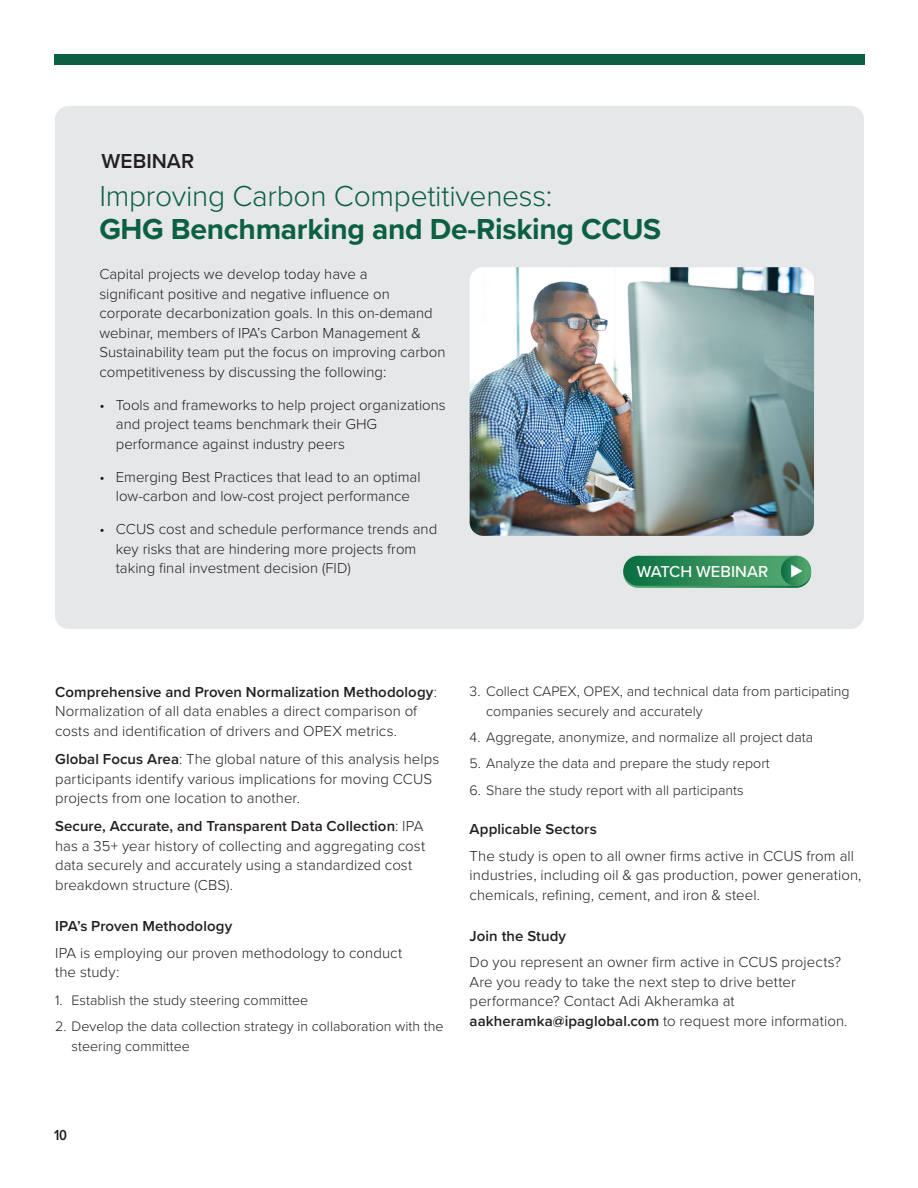
<style>
.page{position:relative;width:918px;height:1188px;background:#fff}
.page>*{position:absolute;margin:0;border:0;box-sizing:border-box;transform-origin:0 0}
.indented_body{font:700 30px/33px "Proxima Nova";letter-spacing:-.01em;color:#0b6044}
.Main_Sub{font:600 21px "Proxima Nova";color:#231f20}
._2-Sub{font:600 21px "Proxima Nova";color:#fff}
._2-Sub-2{font:500 16.5px "Proxima Nova";color:#fff}
._3-body{font:300 15px/19.5px "Proxima Nova";letter-spacing:.005em;color:#231f20}
.indented_body-2{font:300 15px/19.5px "Proxima Nova";color:#231f20}
._2-Sub-3{font:600 15px "Proxima Nova";letter-spacing:.005em;color:#231f20}
.t1{font:600 15px "Proxima Nova Cond";color:#231f20}
.indented_body-3{font:300 14.25px/19.5px "Proxima Nova";color:#231f20}
.s1{font-weight:300}
.s2{font-weight:600}
</style>
<div class="page">
<div style="left:55px;top:106px;width:809px;height:523px;background:#e6e7e9;border-radius:14px"></div>
<div style="left:54px;top:54px;width:810px;height:11px;background:#0b6044"></div>
<img style="left:470px;top:267px;width:344px;height:269px">
<svg style="left:623px;top:558px;width:188px;height:30px"></svg>
<svg style="left:623px;top:556px;width:188px;height:30px;background:#308c58"></svg>
<div style="left:781px;top:556px;width:30px;height:30px;background:linear-gradient(to right,#0d7142,#58ab72);border-radius:15px"></div>
<p class="Main_Sub" style="left:102px;top:146px;width:94px">WEBINAR</p>
<p class="indented_body" style="left:99px;top:178px;width:563px"><span class="s1">Improving Carbon Competitiveness:<br></span>GHG Benchmarking and De-Risking CCUS</p>
<p class="indented_body-2" style="left:99px;top:264px;width:348px">Capital projects we develop today have a<br>significant positive and negative influence on corporate decarbonization goals. In this on-demand webinar, members of IPA’s Carbon Management &amp; Sustainability team put the focus on improving carbon competitiveness by discussing the following:</p>
<p class="indented_body-2" style="left:116px;top:394px;width:331px;text-indent:-16px">• Tools and frameworks to help project organizations and project teams benchmark their GHG performance against industry peers</p>
<p class="indented_body-2" style="left:99px;top:466px;width:323px;text-align:center">• Emerging Best Practices that lead to an optimal low-carbon and low-cost project performance</p>
<p class="indented_body-2" style="left:116px;top:519px;width:323px;text-indent:-16px">• CCUS cost and schedule performance trends and key risks that are hindering more projects from taking final investment decision (FID)</p>
<p class="_2-Sub-2" style="left:637px;top:559px;width:133px">WATCH WEBINAR</p>
<p class="_2-Sub" style="left:790px;top:554px;width:14px">⊲</p>
<p class="_3-body" style="left:55px;top:681px;width:384px"><span class="s2">Comprehensive and Proven Normalization Methodology</span>:<br>Normalization of all data enables a direct comparison of costs and identification of drivers and OPEX metrics.</p>
<p class="_3-body" style="left:55px;top:749px;width:386px"><span class="s2">Global Focus Area</span>: The global nature of this analysis helps participants identify various implications for moving CCUS projects from one location to another.</p>
<p class="_3-body" style="left:55px;top:816px;width:372px"><span class="s2">Secure, Accurate, and Transparent Data Collection</span>: IPA has a 35+ year history of collecting and aggregating cost data securely and accurately using a standardized cost breakdown structure (CBS).</p>
<p class="_2-Sub-3" style="left:55px;top:915px;width:179px">IPA’s Proven Methodology</p>
<p class="_3-body" style="left:55px;top:942px;width:349px">IPA is employing our proven methodology to conduct the study:</p>
<p class="indented_body-3" style="left:55px;top:990px;width:255px">1. Establish the study steering committee</p>
<p class="indented_body-3" style="left:72px;top:1016px;width:373px;text-indent:-16px">2. Develop the data collection strategy in collaboration with the steering committee</p>
<p class="indented_body-3" style="left:486px;top:681px;width:365px;text-indent:-16px">3. Collect CAPEX, OPEX, and technical data from participating companies securely and accurately</p>
<p class="indented_body-3" style="left:470px;top:727px;width:345px">4. Aggregate, anonymize, and normalize all project data</p>
<p class="indented_body-3" style="left:470px;top:753px;width:302px">5. Analyze the data and prepare the study report</p>
<p class="indented_body-3" style="left:470px;top:779px;width:276px">6. Share the study report with all participants</p>
<p class="_2-Sub-3" style="left:470px;top:818px;width:129px">Applicable Sectors</p>
<p class="_3-body" style="left:470px;top:845px;width:393px">The study is open to all owner firms active in CCUS from all industries, including oil &amp; gas production, power generation, chemicals, refining, cement, and iron &amp; steel.</p>
<p class="_2-Sub-3" style="left:470px;top:925px;width:98px">Join the Study</p>
<p class="_3-body" style="left:470px;top:952px;width:379px">Do you represent an owner firm active in CCUS projects?<br>Are you ready to take the next step to drive better performance? Contact Adi Akheramka at <span class="s2">aakheramka@ipaglobal.com</span> to request more information.</p>
<p class="t1" style="left:54px;top:1124px;width:15px">10</p>
</div>
